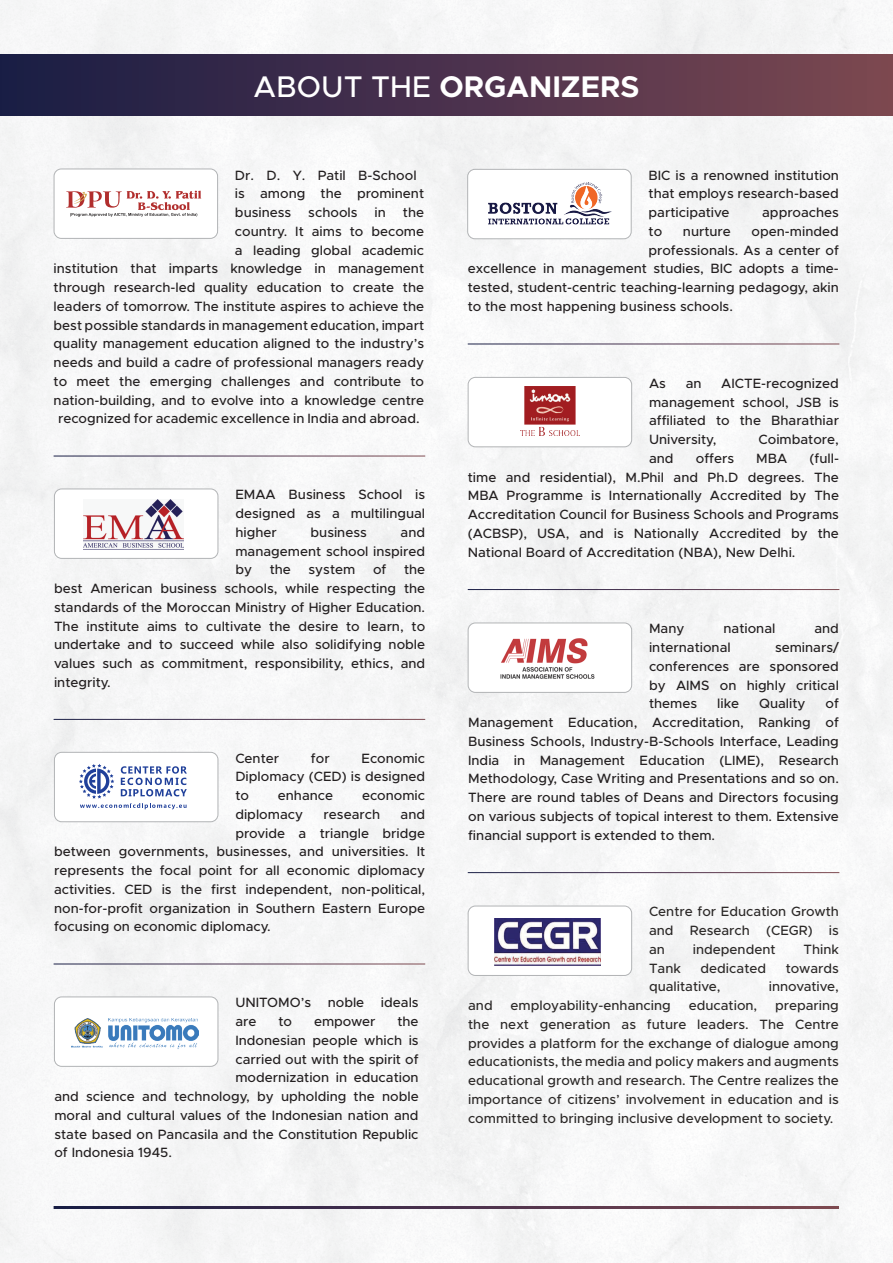
<style>
.page{position:relative;width:893px;height:1263px;background:#fff}
.page>*{position:absolute;margin:0;border:0;box-sizing:border-box;transform-origin:0 0}
.t1{font:700 30px "Metropolis";color:#fff}
.t2{font:500 13.5px/18.8px "Metropolis";color:#231f20;text-align:justify}
.t3{font:500 13.5px/18.8px "Metropolis";color:#2c2928;text-align:justify}
.s1{font-weight:500}
</style>
<div class="page">
<div style="left:54px;top:169px;width:164px;height:70px;border:1px solid #b2b4b6;border-radius:7px"></div>
<div style="left:54px;top:489px;width:164px;height:70px;border:1px solid #b2b4b6;border-radius:7px"></div>
<div style="left:54px;top:752px;width:164px;height:70px;border:1px solid #b2b4b6;border-radius:7px"></div>
<div style="left:54px;top:996px;width:164px;height:71px;border:1px solid #b2b4b6;border-radius:7px"></div>
<div style="left:467px;top:169px;width:165px;height:70px;border:1px solid #b2b4b6;border-radius:7px"></div>
<div style="left:468px;top:377px;width:164px;height:70px;border:1px solid #b2b4b6;border-radius:7px"></div>
<div style="left:468px;top:623px;width:164px;height:70px;border:1px solid #b2b4b6;border-radius:7px"></div>
<div style="left:468px;top:906px;width:164px;height:70px;border:1px solid #b2b4b6;border-radius:7px"></div>
<div style="left:0;top:54px;width:893px;height:62px;background:linear-gradient(to right,#191c46,#7c4851)"></div>
<svg style="left:66px;top:190px;width:135px;height:27px"></svg>
<img style="left:521px;top:387px;width:57px;height:48px">
<img style="left:488px;top:182px;width:124px;height:43px">
<img style="left:84px;top:499px;width:100px;height:51px">
<svg style="left:79px;top:764px;width:108px;height:45px"></svg>
<img style="left:71px;top:1018px;width:127px;height:31px">
<img style="left:500px;top:638px;width:95px;height:41px">
<img style="left:494px;top:919px;width:106px;height:47px">
<p class="t1" style="left:254px;top:67px;width:387px"><span class="s1">ABOUT THE</span> ORGANIZERS</p>
<p class="t2" style="left:235px;top:166px;width:191px;text-align:left">Dr. D. Y. Patil B-School is among the prominent business</p>
<p class="t2" style="left:308px;top:203px;width:51px">schools</p>
<p class="t2" style="left:375px;top:203px;width:13px">in</p>
<p class="t2" style="left:403px;top:203px;width:23px">the</p>
<p class="t2" style="left:235px;top:222px;width:191px">country. It aims to become</p>
<p class="t2" style="left:235px;top:241px;width:191px">a leading global academic</p>
<p class="t2" style="left:54px;top:259px;width:372px">institution that imparts knowledge in management</p>
<p class="t2" style="left:54px;top:278px;width:372px">through research-led quality education to create the</p>
<p class="t2" style="left:54px;top:297px;width:372px">leaders of tomorrow. The institute aspires to achieve the</p>
<p class="t2" style="left:54px;top:316px;width:372px">best possible standards in management education, impart</p>
<p class="t2" style="left:54px;top:334px;width:372px">quality management education aligned to the industry’s</p>
<p class="t2" style="left:54px;top:353px;width:372px">needs and build a cadre of professional managers ready</p>
<p class="t2" style="left:54px;top:372px;width:372px">to meet the emerging challenges and contribute to</p>
<p class="t2" style="left:54px;top:391px;width:372px">nation-building, and to evolve into a knowledge centre</p>
<p class="t2" style="left:58px;top:409px;width:363px">recognized for academic excellence in India and abroad.</p>
<p class="t2" style="left:235px;top:485px;width:191px">EMAA Business School is designed as a multilingual higher</p>
<p class="t2" style="left:311px;top:523px;width:58px">business</p>
<p class="t2" style="left:235px;top:523px;width:191px;text-indent:165px">and management school inspired by</p>
<p class="t2" style="left:270px;top:560px;width:23px">the</p>
<p class="t2" style="left:309px;top:560px;width:48px">system</p>
<p class="t2" style="left:373px;top:560px;width:15px">of</p>
<p class="t2" style="left:54px;top:560px;width:373px;text-indent:350px">the best American business schools, while respecting the standards of the Moroccan Ministry of Higher Education.<br>The institute aims to cultivate the desire to learn, to undertake and to succeed while also solidifying noble values such as commitment, responsibility, ethics, and integrity.</p>
<p class="t2" style="left:235px;top:749px;width:191px;text-indent:126px">Economic Diplomacy (CED) is designed to</p>
<p class="t2" style="left:235px;top:749px;width:45px">Center</p>
<p class="t2" style="left:311px;top:749px;width:20px">for</p>
<p class="t2" style="left:278px;top:786px;width:57px">enhance</p>
<p class="t2" style="left:362px;top:786px;width:65px">economic</p>
<p class="t2" style="left:235px;top:805px;width:69px">diplomacy</p>
<p class="t2" style="left:324px;top:805px;width:58px">research</p>
<p class="t2" style="left:401px;top:805px;width:26px">and</p>
<p class="t2" style="left:235px;top:824px;width:191px">provide a triangle bridge</p>
<p class="t2" style="left:54px;top:842px;width:373px">between governments, businesses, and universities. It</p>
<p class="t2" style="left:54px;top:861px;width:373px">represents the focal point for all economic diplomacy</p>
<p class="t2" style="left:54px;top:880px;width:373px">activities. CED is the first independent, non-political,</p>
<p class="t2" style="left:54px;top:899px;width:373px">non-for-profit organization in Southern Eastern Europe</p>
<p class="t2" style="left:54px;top:917px;width:218px">focusing on economic diplomacy.</p>
<p class="t2" style="left:235px;top:993px;width:185px">UNITOMO’s noble ideals are</p>
<p class="t2" style="left:278px;top:1012px;width:15px">to</p>
<p class="t2" style="left:314px;top:1012px;width:63px">empower</p>
<p class="t2" style="left:397px;top:1012px;width:23px">the</p>
<p class="t2" style="left:235px;top:1031px;width:185px">Indonesian people which is</p>
<p class="t2" style="left:235px;top:1049px;width:185px">carried out with the spirit of</p>
<p class="t2" style="left:235px;top:1068px;width:185px">modernization in education</p>
<p class="t2" style="left:54px;top:1087px;width:366px">and science and technology, by upholding the noble</p>
<p class="t2" style="left:54px;top:1106px;width:366px">moral and cultural values of the Indonesian nation and</p>
<p class="t2" style="left:54px;top:1124px;width:366px">state based on Pancasila and the Constitution Republic</p>
<p class="t2" style="left:54px;top:1143px;width:119px">of Indonesia 1945.</p>
<p class="t2" style="left:649px;top:166px;width:192px">BIC is a renowned institution that employs research-based participative</p>
<p class="t2" style="left:762px;top:203px;width:78px">approaches</p>
<p class="t2" style="left:649px;top:222px;width:15px">to</p>
<p class="t2" style="left:683px;top:222px;width:50px">nurture</p>
<p class="t2" style="left:752px;top:222px;width:89px">open-minded</p>
<p class="t2" style="left:649px;top:241px;width:192px">professionals. As a center of</p>
<p class="t2" style="left:468px;top:259px;width:373px">excellence in management studies, BIC adopts a time-</p>
<p class="t2" style="left:468px;top:278px;width:373px">tested, student-centric teaching-learning pedagogy, akin</p>
<p class="t2" style="left:468px;top:297px;width:267px">to the most happening business schools.</p>
<p class="t2" style="left:649px;top:374px;width:191px;text-indent:72px">AICTE-recognized management school, JSB is affiliated to the Bharathiar University,</p>
<p class="t2" style="left:649px;top:374px;width:18px">As</p>
<p class="t2" style="left:686px;top:374px;width:17px">an</p>
<p class="t2" style="left:758px;top:430px;width:82px">Coimbatore,</p>
<p class="t2" style="left:468px;top:449px;width:373px;text-indent:342px">(full&shy;time and residential), M.Phil and Ph.D degrees. The MBA Programme is Internationally Accredited by The Accreditation Council for Business Schools and Programs (ACBSP), USA, and is Nationally Accredited by the National Board of Accreditation (NBA), New Delhi.</p>
<p class="t2" style="left:649px;top:449px;width:26px">and</p>
<p class="t2" style="left:696px;top:449px;width:40px">offers</p>
<p class="t2" style="left:756px;top:449px;width:33px">MBA</p>
<p class="t2" style="left:649px;top:619px;width:37px">Many</p>
<p class="t2" style="left:723px;top:619px;width:53px">national</p>
<p class="t2" style="left:814px;top:619px;width:26px">and</p>
<p class="t2" style="left:649px;top:638px;width:83px">international</p>
<p class="t2" style="left:649px;top:638px;width:191px;text-indent:126px">seminars/ conferences are sponsored by AIMS on highly critical themes</p>
<p class="t2" style="left:717px;top:694px;width:23px">like</p>
<p class="t2" style="left:759px;top:694px;width:48px">Quality</p>
<p class="t2" style="left:468px;top:694px;width:372px;text-indent:357px">of Management Education, Accreditation, Ranking of Business Schools, Industry-B-Schools Interface, Leading India in Management Education (LIME), Research Methodology, Case Writing and Presentations and so on.<br>There are round tables of Deans and Directors focusing on various subjects of topical interest to them. Extensive financial support is extended to them.</p>
<p class="t3" style="left:649px;top:902px;width:191px">Centre for Education Growth and Research (CEGR) is an</p>
<p class="t3" style="left:693px;top:940px;width:84px">independent</p>
<p class="t3" style="left:803px;top:940px;width:37px">Think</p>
<p class="t3" style="left:649px;top:958px;width:33px">Tank</p>
<p class="t3" style="left:700px;top:958px;width:67px">dedicated</p>
<p class="t3" style="left:786px;top:958px;width:55px">towards</p>
<p class="t3" style="left:649px;top:977px;width:73px">qualitative,</p>
<p class="t3" style="left:769px;top:977px;width:72px">innovative,</p>
<p class="t3" style="left:468px;top:996px;width:372px;text-indent:307px">preparing the next generation as future leaders. The Centre provides a platform for the exchange of dialogue among educationists, the media and policy makers and augments educational growth and research. The Centre realizes the importance of citizens’ involvement in education and is committed to bringing inclusive development to society.</p>
<p class="t3" style="left:468px;top:996px;width:26px">and</p>
<p class="t3" style="left:510px;top:996px;width:162px">employability-enhancing</p>
<p class="t3" style="left:689px;top:996px;width:70px">education,</p>
</div>
